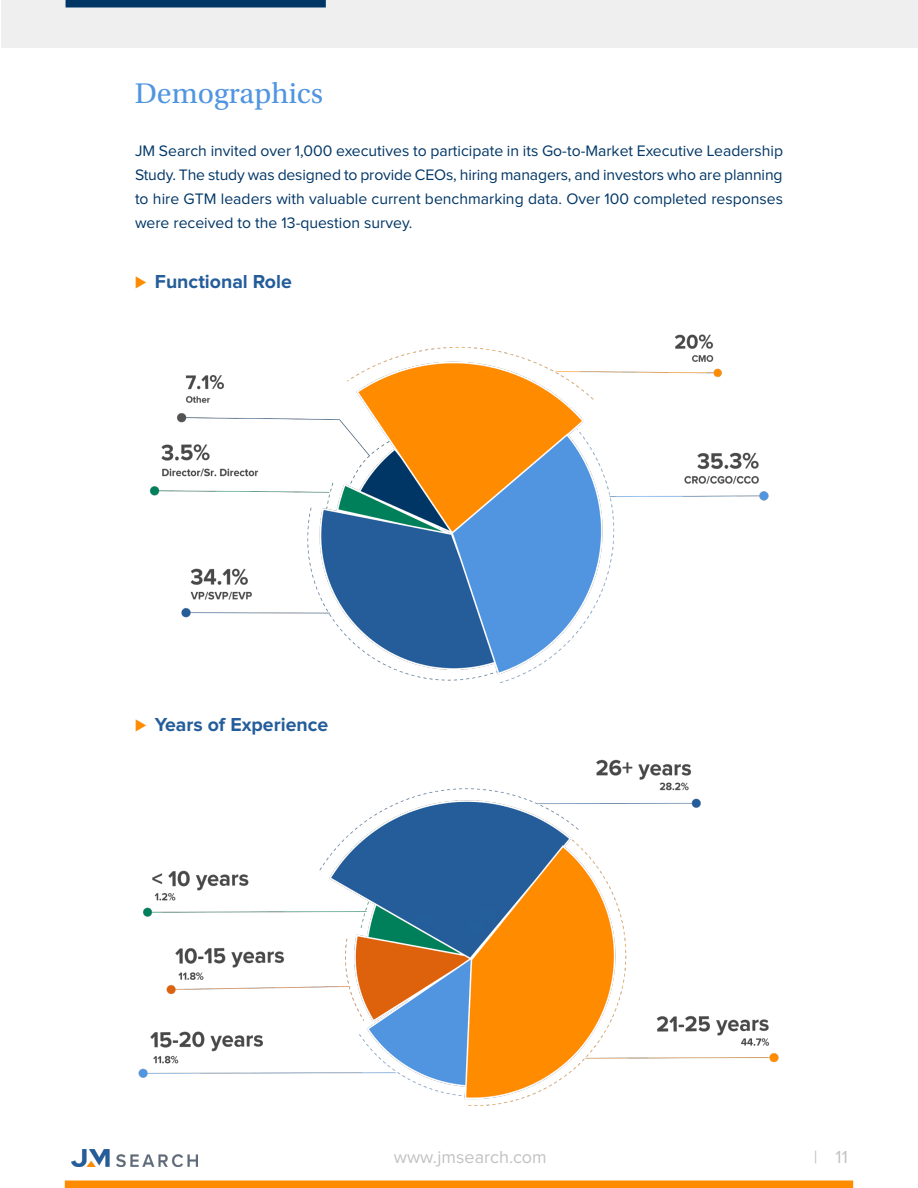
<style>
.page{position:relative;width:918px;height:1188px;background:#fff}
.page>*{position:absolute;margin:0;border:0;box-sizing:border-box;transform-origin:0 0}
.t1{font:30px "Utopia Std";color:#5195e1}
.t2{font:700 19.5px "Proxima Nova";color:#245d9a}
.t3{font:18px "Proxima Nova";color:#c1c2c4}
.t4{font:15.75px/24px "Proxima Nova";color:#003666;text-align:justify}
.s1{color:#ff8b00}
</style>
<div class="page">
<img style="left:72px;top:1149px;width:126px;height:17px">
<div style="left:65px;top:1180px;width:788px;height:8px;background:#ff8b00"></div>
<div style="left:2px;top:0;width:916px;height:48px;background:#efeff0"></div>
<div style="left:66px;top:0;width:260px;height:8px;background:#003666"></div>
<img style="left:149px;top:334px;width:620px;height:349px">
<img style="left:138px;top:759px;width:641px;height:347px">
<h1 class="t1" style="left:135px;top:77px;width:190px">Demographics</h1>
<p class="t4" style="left:135px;top:140px;width:650px">JM Search invited over 1,000 executives to participate in its Go-to-Market Executive Leadership Study. The study was designed to provide CEOs, hiring managers, and investors who are planning to hire GTM leaders with valuable current benchmarking data. Over 100 completed responses were received to the 13-question survey.</p>
<p class="t2" style="left:135px;top:273px;width:159px"><span class="s1">⊲</span> Functional Role</p>
<p class="t2" style="left:135px;top:715px;width:195px"><span class="s1">⊲</span> Years of Experience</p>
<p class="t3" style="left:394px;top:1149px;width:154px">www.jmsearch.com</p>
<p class="t3" style="left:814px;top:1149px;width:36px">| 11</p>
</div>
